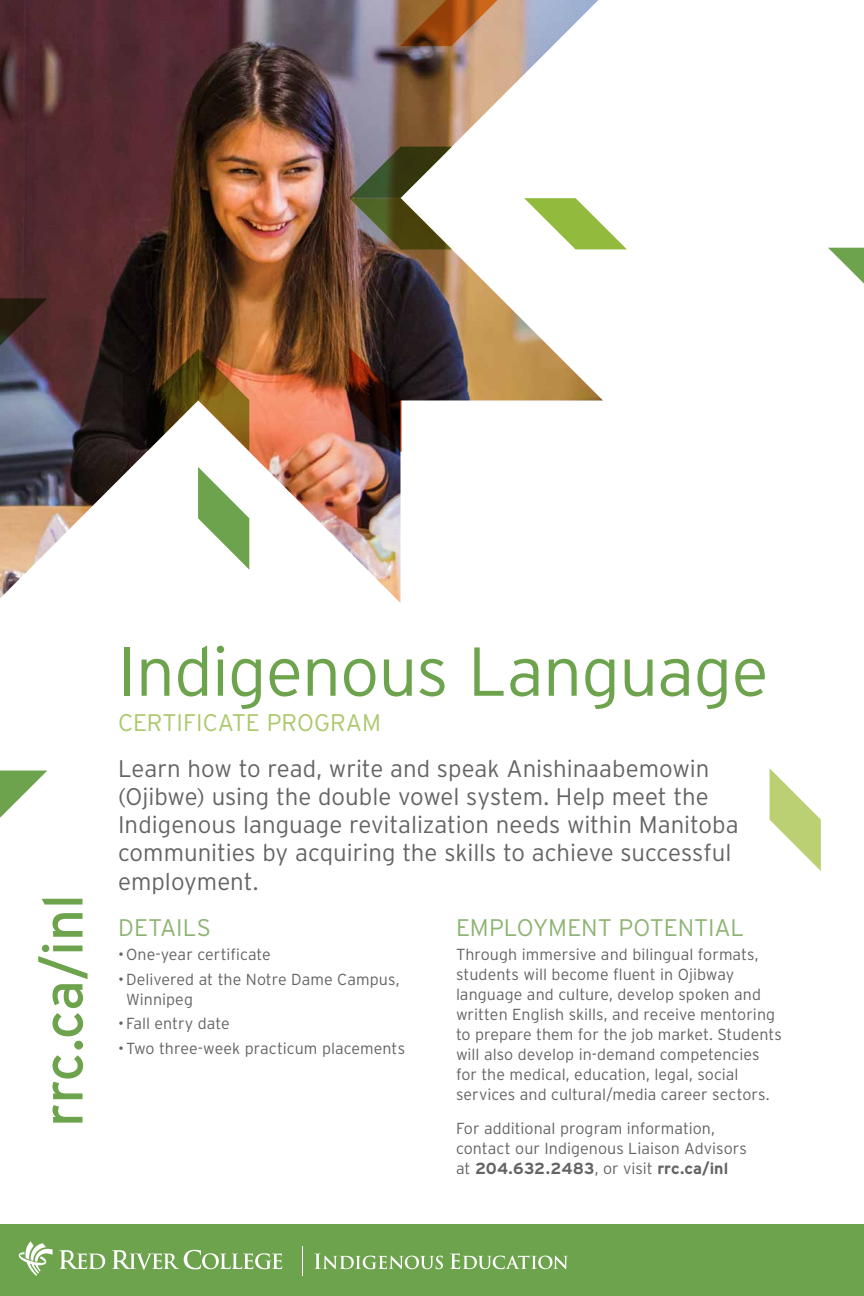
<style>
.page{position:relative;width:864px;height:1296px;background:#fff}
.page>*{position:absolute;margin:0;border:0;box-sizing:border-box;transform-origin:0 0}
.t1{font:300 69px "Interstate";letter-spacing:-.015em;color:#6ea34d}
.t2{font:56px "Interstate";color:#6ea34d}
.t3{font:300 24px/28.3px "Interstate";color:#636466}
.t4{font:300 24px "Interstate";letter-spacing:-.005em;color:#8eb474}
.t5{font:300 24px "Interstate";letter-spacing:-.005em;color:#acc86a}
.t6{font:300 16px/20px "Interstate";color:#636466}
.s1{font-weight:700}
</style>
<div class="page">
<img style="left:0;top:0;width:603px;height:603px">
<img style="left:350px;top:348px;width:51px;height:104px">
<svg style="left:770px;top:769px;width:51px;height:102px"></svg>
<svg style="left:524px;top:198px;width:103px;height:51px"></svg>
<svg style="left:828px;top:248px;width:36px;height:36px"></svg>
<svg style="left:400px;top:0;width:103px;height:46px"></svg>
<svg style="left:349px;top:147px;width:103px;height:102px"></svg>
<svg style="left:147px;top:349px;width:102px;height:102px"></svg>
<svg style="left:0;top:298px;width:47px;height:52px"></svg>
<svg style="left:0;top:771px;width:47px;height:47px"></svg>
<div style="left:0;top:1225px;width:864px;height:71px;background:#6ea34d"></div>
<svg style="left:19px;top:1241px;width:34px;height:35px"></svg>
<svg style="left:59px;top:1250px;width:46px;height:19px"></svg>
<svg style="left:112px;top:1250px;width:170px;height:20px"></svg>
<svg style="left:302px;top:1247px;width:1px;height:29px"></svg>
<svg style="left:315px;top:1254px;width:128px;height:15px"></svg>
<svg style="left:450px;top:1253px;width:118px;height:16px"></svg>
<svg style="left:198px;top:467px;width:51px;height:103px"></svg>
<h2 class="t2" style="left:31px;top:1127px;width:234px;rotate:-90deg">rrc.ca/inl</h2>
<h1 class="t1" style="left:118px;top:633px;width:652px">Indigenous Language</h1>
<h3 class="t5" style="left:118px;top:709px;width:264px">CERTIFICATE PROGRAM</h3>
<p class="t3" style="left:118px;top:754px;width:622px">Learn how to read, write and speak Anishinaabemowin (Ojibwe) using the double vowel system. Help meet the Indigenous language revitalization needs within Manitoba communities by acquiring the skills to achieve successful employment.</p>
<h3 class="t4" style="left:118px;top:914px;width:95px">DETAILS</h3>
<p class="t6" style="left:118px;top:944px;width:154px">•One-year certificate</p>
<p class="t6" style="left:126px;top:969px;width:275px;text-indent:-8px">•Delivered at the Notre Dame Campus,<br>Winnipeg</p>
<p class="t6" style="left:118px;top:1013px;width:113px">•Fall entry date</p>
<p class="t6" style="left:118px;top:1038px;width:289px">•Two three-week practicum placements</p>
<h3 class="t4" style="left:456px;top:914px;width:290px">EMPLOYMENT POTENTIAL</h3>
<p class="t6" style="left:456px;top:944px;width:327px">Through immersive and bilingual formats, students will become fluent in Ojibway language and culture, develop spoken and written English skills, and receive mentoring to prepare them for the job market. Students will also develop in-demand competencies for the medical, education, legal, social services and cultural/media career sectors.</p>
<p class="t6" style="left:456px;top:1118px;width:292px">For additional program information, contact our Indigenous Liaison Advisors at <span class="s1">204.632.2483</span>, or visit <span class="s1">rrc.ca/inl</span></p>
</div>
